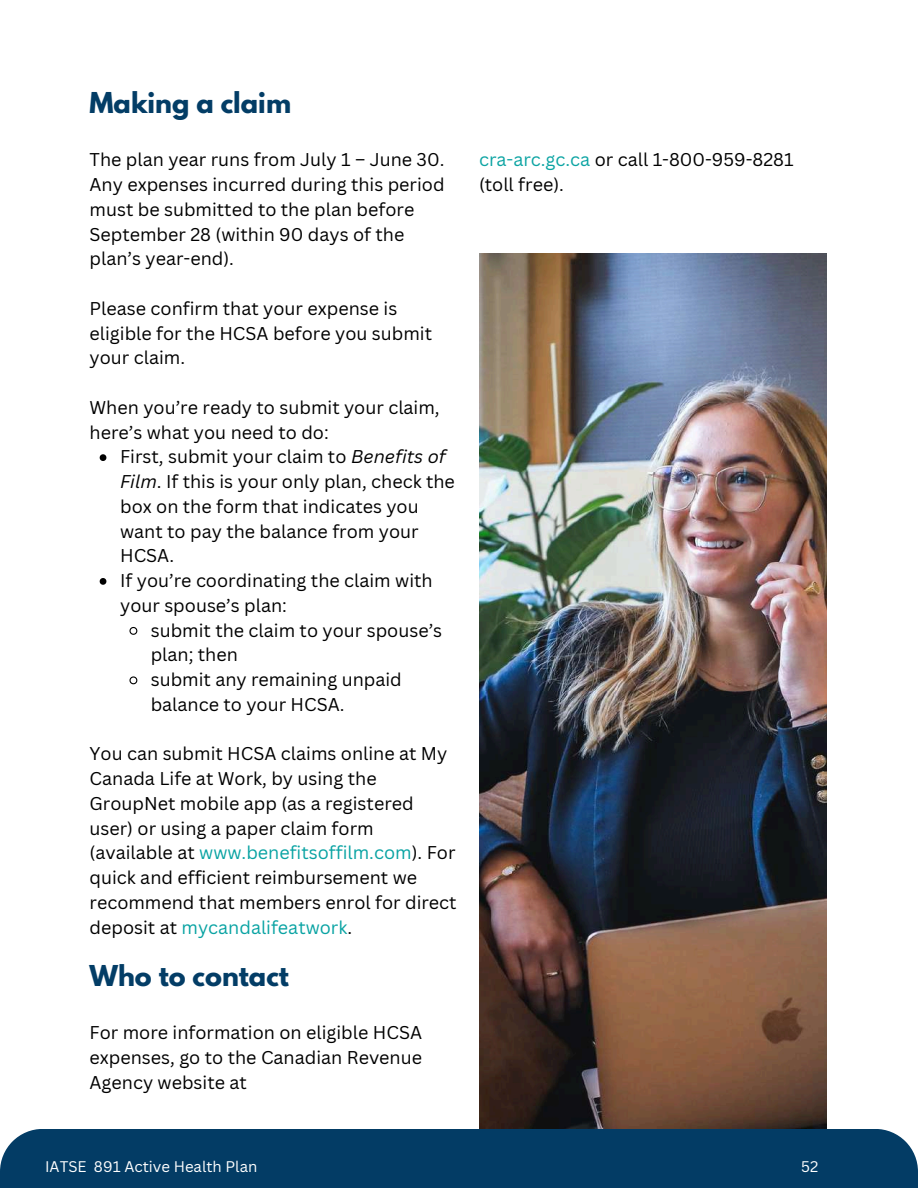
<style>
.page{position:relative;width:918px;height:1188px;background:#fff}
.page>*{position:absolute;margin:0;border:0;box-sizing:border-box;transform-origin:0 0}
.t1{font:700 25.5px "League Spartan";color:#033d66}
.t2{font:18px/24.8px "Canva Sans";color:#000}
.t3{font:15px "Canva Sans";color:#fff}
.s1{font-style:italic}
.s2{color:#09a3a3}
.s3{color:#0ca4a3}
</style>
<div class="page">
<img style="left:479px;top:254px;width:348px;height:875px">
<svg style="left:100px;top:454px;width:6px;height:7px"></svg>
<svg style="left:100px;top:578px;width:6px;height:7px"></svg>
<svg style="left:129px;top:627px;width:9px;height:8px"></svg>
<svg style="left:129px;top:676px;width:9px;height:9px"></svg>
<div style="left:0;top:1129px;width:918px;height:59px;background:#033c65"></div>
<h1 class="t1" style="left:90px;top:90px;width:203px">Making a claim</h1>
<p class="t2" style="left:90px;top:147px;width:357px">The plan year runs from July 1 – June 30.<br>Any expenses incurred during this period must be submitted to the plan before September 28 (within 90 days of the plan’s year-end).</p>
<p class="t2" style="left:90px;top:295px;width:344px">Please confirm that your expense is eligible for the HCSA before you submit your claim.</p>
<p class="t2" style="left:90px;top:394px;width:352px">When you’re ready to submit your claim, here’s what you need to do:</p>
<p class="t2" style="left:120px;top:444px;width:336px">First, submit your claim to <span class="s1">Benefits of<br>Film</span>. If this is your only plan, check the box on the form that indicates you want to pay the balance from your<br>HCSA.<br>If you’re coordinating the claim with your spouse’s plan:</p>
<p class="t2" style="left:151px;top:617px;width:293px">submit the claim to your spouse’s plan; then<br>submit any remaining unpaid balance to your HCSA.</p>
<p class="t2" style="left:90px;top:741px;width:369px">You can submit HCSA claims online at My Canada Life at Work, by using the GroupNet mobile app (as a registered user) or using a paper claim form (available at <span class="s2">www.benefitsoffilm.com</span>). For quick and efficient reimbursement we recommend that members enrol for direct deposit at <span class="s2">mycandalifeatwork</span>.</p>
<h1 class="t1" style="left:90px;top:963px;width:201px">Who to contact</h1>
<p class="t2" style="left:90px;top:1020px;width:334px;text-align:justify">For more information on eligible HCSA expenses, go to the Canadian Revenue Agency website at</p>
<p class="t2" style="left:479px;top:147px;width:316px"><span class="s3">cra-arc.gc.ca</span> or call 1-800-959-8281 (toll free).</p>
<p class="t3" style="left:45px;top:1156px;width:214px">IATSE 891 Active Health Plan</p>
<p class="t3" style="left:801px;top:1156px;width:19px">52</p>
</div>
